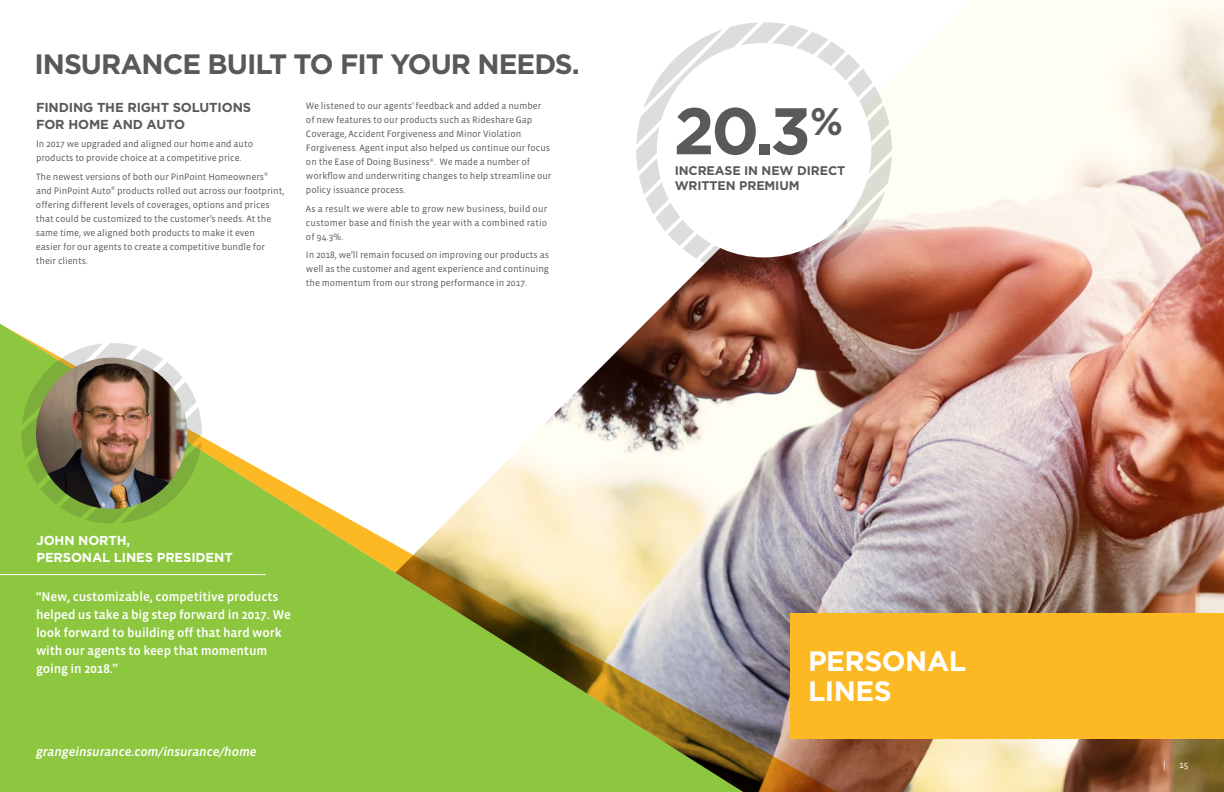
<style>
.page{position:relative;width:1224px;height:792px;background:#fff}
.page>*{position:absolute;margin:0;border:0;box-sizing:border-box;transform-origin:0 0}
.t1{font:700 65.8px "Gotham";color:#58595b}
.t2{font:700 28px "Gotham";letter-spacing:-.035em;color:#58595b}
.t3{font:700 28px/30px "Gotham";letter-spacing:-.015em;color:#fff}
.t4{font:500 13px/18px "Vista Sans OT";letter-spacing:-.01em;color:#fff}
.t5{font:700 13px/17px "Gotham";letter-spacing:-.01em;color:#58595b}
.t6{font:italic 500 13px "Vista Sans OT";letter-spacing:-.01em;color:#fff}
.t7{font:700 13px/17px "Gotham";letter-spacing:-.01em;color:#fff}
.t8{font:700 12.5px/15px "Gotham";letter-spacing:-.01em;color:#58595b}
.t9{font:9.5px/14px "Vista Sans OT";letter-spacing:-.005em;color:#58595b}
.t10{font:9.5px "Vista Sans OT";color:#fff}
.s1{color:#58595b}
</style>
<div class="page">
<img style="left:650px;top:0;width:574px;height:792px">
<img style="left:757px;top:319px;width:96px;height:473px">
<div style="left:790px;top:613px;width:434px;height:126px;background:#fdb924"></div>
<svg style="left:0;top:318px;width:757px;height:474px;fill:#8dc73f"></svg>
<hr style="left:0;top:574px;width:266px;height:1px;background:#fff">
<svg style="left:21px;top:343px;width:181px;height:181px"></svg>
<img style="left:36px;top:358px;width:151px;height:151px;border-radius:76px">
<svg style="left:636px;top:22px;width:256px;height:256px"></svg>
<div style="left:657px;top:43px;width:214px;height:214px;background:#fff;border-radius:50%"></div>
<h2 class="t2" style="left:34px;top:46px;width:547px">INSURANCE BUILT TO FIT YOUR NEEDS.</h2>
<h3 class="t5" style="left:36px;top:98px;width:217px">FINDING THE RIGHT SOLUTIONS<br>FOR HOME AND AUTO</h3>
<p class="t9" style="left:36px;top:137px;width:219px">In 2017 we upgraded and aligned our home and auto products to provide choice at a competitive price.</p>
<p class="t9" style="left:36px;top:170px;width:250px">The newest versions of both our PinPoint Homeowners<sup>® </sup>and PinPoint Auto<sup>®</sup> products rolled out across our footprint, offering different levels of coverages, options and prices that could be customized to the customer’s needs. At the same time, we aligned both products to make it even<br>easier for our agents to create a competitive bundle for their clients.</p>
<p class="t9" style="left:306px;top:99px;width:247px">We listened to our agents' feedback and added a number of new features to our products such as Rideshare Gap Coverage, Accident Forgiveness and Minor Violation Forgiveness. Agent input also helped us continue our focus on the Ease of Doing Business<sup>®</sup>. We made a number of workflow and underwriting changes to help streamline our policy issuance process.</p>
<p class="t9" style="left:306px;top:202px;width:243px;text-align:justify">As a result we were able to grow new business, build our customer base and finish the year with a combined ratio of 94.3%.</p>
<p class="t9" style="left:306px;top:248px;width:245px;text-align:justify">In 2018, we’ll remain focused on improving our products as well as the customer and agent experience and continuing the momentum from our strong performance in 2017.</p>
<h1 class="t1" style="left:674px;top:87px;width:171px">20.3<sup>%</sup></h1>
<h3 class="t8" style="left:675px;top:163px;width:172px">INCREASE IN NEW DIRECT<br>WRITTEN PREMIUM</h3>
<h3 class="t7" style="left:36px;top:532px;width:198px">JOHN NORTH,<br>PERSONAL LINES PRESIDENT</h3>
<h3 class="t4" style="left:36px;top:588px;width:256px">“New, customizable, competitive products helped us take a big step forward in 2017. We look forward to building off that hard work with our agents to keep that momentum going in 2018.”</h3>
<h3 class="t6" style="left:36px;top:745px;width:222px">grangeinsurance.com/insurance/home</h3>
<h2 class="t3" style="left:808px;top:646px;width:160px">PERSONAL<br>LINES</h2>
<p class="t10" style="left:1163px;top:760px;width:27px">| <span class="s1">15</span>15</p>
</div>
